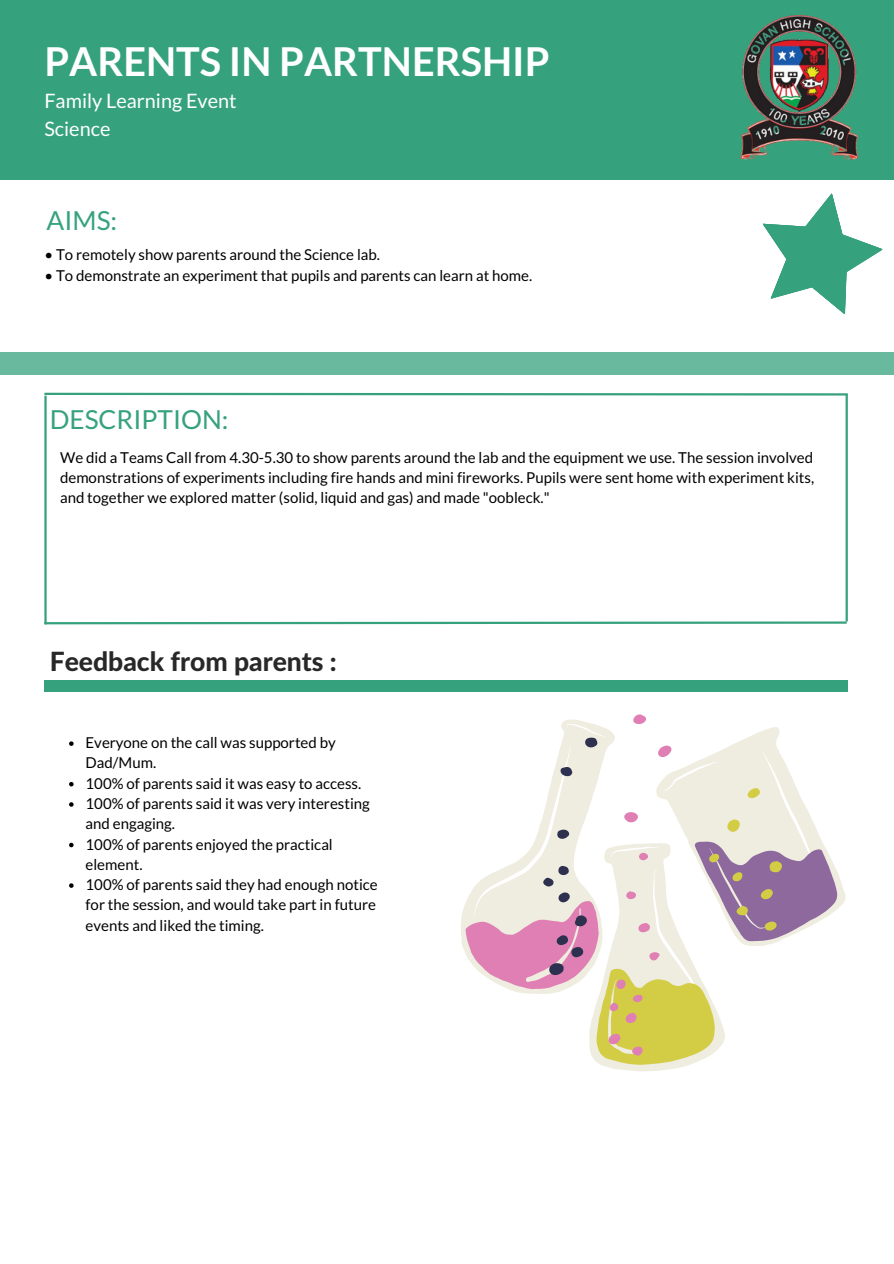
<style>
.page{position:relative;width:894px;height:1264px;background:#fff}
.page>*{position:absolute;margin:0;border:0;box-sizing:border-box;transform-origin:0 0}
.t1{font:700 39.75px "Lato";color:#fff}
.t2{font:800 26.55px "Lato Latin";color:#282828}
.t3{font:26.25px "Lato";color:#36a27d}
.t4{font:19.8px "Lato";color:#fff}
.t5{font:15px/20.2px "Lato";color:#000}
</style>
<div class="page">
<div style="left:0;top:0;width:893px;height:179px;background:#36a27d"></div>
<div style="left:0;top:352px;width:893px;height:23px;background:#69b99e"></div>
<svg style="left:44px;top:620px;width:804px;height:5px"></svg>
<svg style="left:44px;top:392px;width:804px;height:4px"></svg>
<hr style="left:44px;top:395px;width:3px;height:229px;background:#36a27d">
<hr style="left:845px;top:395px;width:2px;height:226px;background:#36a27d">
<svg style="left:763px;top:193px;width:120px;height:122px"></svg>
<img style="left:740px;top:15px;width:119px;height:145px">
<div style="left:45px;top:680px;width:802px;height:11px;background:#36a27d"></div>
<svg style="left:461px;top:727px;width:384px;height:344px"></svg>
<svg style="left:781px;top:841px;width:56px;height:100px"></svg>
<svg style="left:596px;top:788px;width:185px;height:276px"></svg>
<svg style="left:465px;top:714px;width:206px;height:341px"></svg>
<svg style="left:543px;top:737px;width:54px;height:238px"></svg>
<svg style="left:69px;top:741px;width:5px;height:5px"></svg>
<svg style="left:69px;top:782px;width:5px;height:4px"></svg>
<svg style="left:69px;top:802px;width:5px;height:4px"></svg>
<svg style="left:69px;top:842px;width:5px;height:5px"></svg>
<svg style="left:69px;top:883px;width:5px;height:4px"></svg>
<p class="t1" style="left:44px;top:37px;width:506px">PARENTS IN PARTNERSHIP</p>
<p class="t4" style="left:44px;top:89px;width:194px">Family Learning Event</p>
<p class="t4" style="left:44px;top:117px;width:67px">Science</p>
<p class="t3" style="left:47px;top:204px;width:72px">AIMS:</p>
<p class="t5" style="left:44px;top:244px;width:337px">• To remotely show parents around the Science lab.</p>
<p class="t5" style="left:44px;top:265px;width:489px">• To demonstrate an experiment that pupils and parents can learn at home.</p>
<p class="t3" style="left:50px;top:403px;width:180px">DESCRIPTION:</p>
<p class="t5" style="left:60px;top:447px;width:755px;text-align:justify">We did a Teams Call from 4.30-5.30 to show parents around the lab and the equipment we use. The session involved demonstrations of experiments including fire hands and mini fireworks. Pupils were sent home with experiment kits, and together we explored matter (solid, liquid and gas) and made "oobleck."</p>
<p class="t2" style="left:50px;top:650px;width:288px">Feedback from parents :</p>
<p class="t5" style="left:86px;top:732px;width:252px">Everyone on the call was supported by<br>Dad/Mum.</p>
<p class="t5" style="left:86px;top:772px;width:277px">100% of parents said it was easy to access.</p>
<p class="t5" style="left:86px;top:793px;width:286px">100% of parents said it was very interesting and engaging.</p>
<p class="t5" style="left:86px;top:833px;width:248px">100% of parents enjoyed the practical element.</p>
<p class="t5" style="left:86px;top:874px;width:293px;text-align:justify">100% of parents said they had enough notice for the session, and would take part in future events and liked the timing.</p>
</div>
